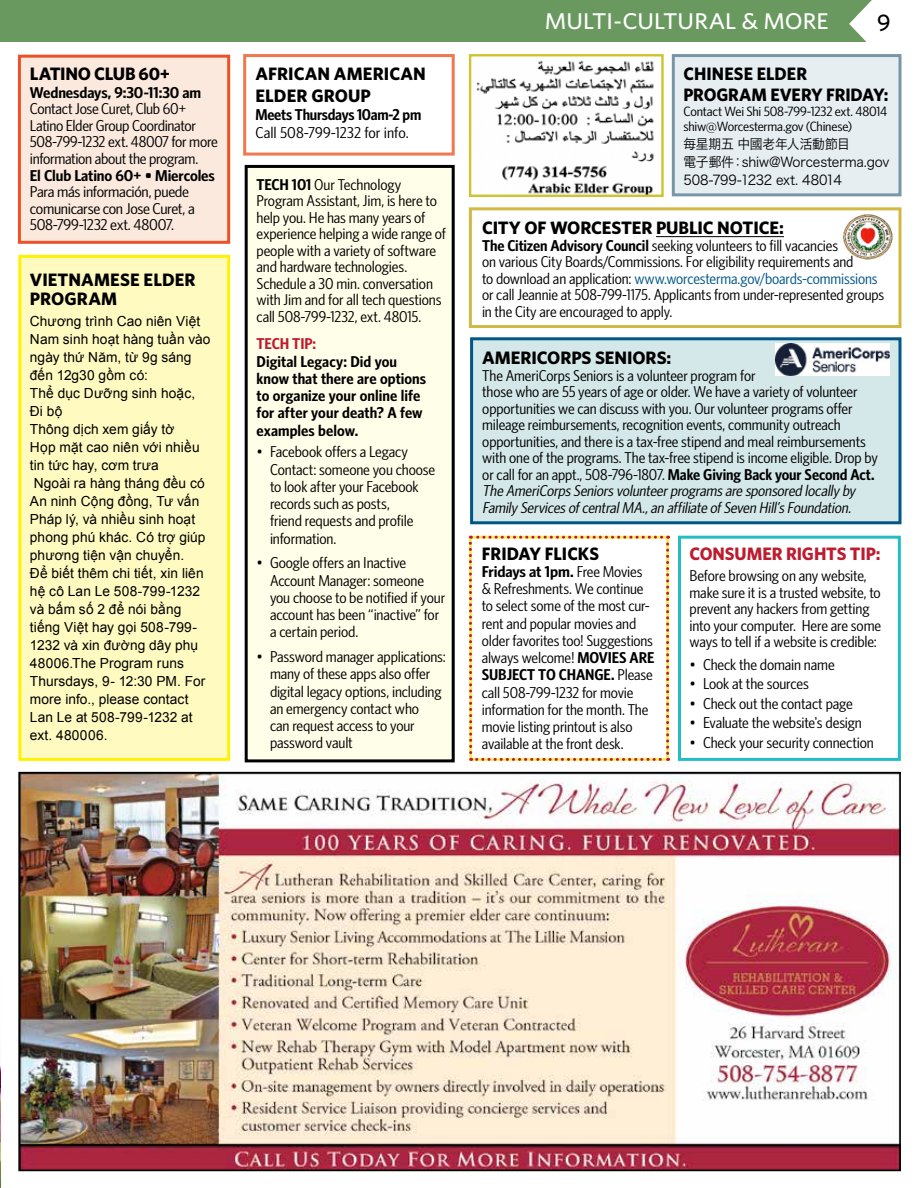
<style>
.page{position:relative;width:918px;height:1188px;background:#fff}
.page>*{position:absolute;margin:0;border:0;box-sizing:border-box;transform-origin:0 0}
.t1{font:500 24px "Whitney";color:#000}
.t2{font:500 22.8px "Whitney";color:#fff;scale:1.05 1}
.t3{font:700 18px/21.6px "Whitney";color:#000}
.t4{font:700 18px "Whitney";letter-spacing:-.005em;color:#bd1b2e}
.t5{font:700 18px "Whitney";letter-spacing:-.02em;color:#000}
.t6{font:15.75px/16.5px "Whitney Condensed";letter-spacing:-.01em;color:#000;scale:1.11 1}
.t7{font:15.75px/17.2px "Whitney Condensed";letter-spacing:-.01em;color:#000;scale:1.12 1}
.t8{font:15.75px/16.5px "Whitney Condensed";letter-spacing:-.01em;color:#000;scale:1.13 1}
.t9{font:600 15.75px/17.2px "Whitney Condensed";color:#000;scale:1.13 1}
.t10{font:15.75px/16.5px "Whitney Condensed";letter-spacing:-.01em;color:#000;scale:1.16 1}
.t11{font:600 15.75px "Whitney Condensed";color:#000;scale:1.15 1}
.t12{font:15.75px "Whitney Condensed";letter-spacing:-.01em;color:#000;scale:1.15 1}
.t13{font:600 15.75px "Whitney Condensed";color:#000;scale:1.11 1}
.t14{font:600 15.75px "Whitney Condensed";letter-spacing:-.005em;color:#bd1b2e;scale:1.13 1}
.t15{font:13.8px/18px "Arial";letter-spacing:.005em;color:#000}
.t16{font:13.5px/15px "Whitney Condensed";letter-spacing:-.015em;color:#000;scale:1.18 1}
.t17{font:13.5px/18px "Hira Kaku Pro W3";letter-spacing:-.015em;color:#000;scale:.95 1}
.s1{font-weight:600}
.s2{color:#005687}
.s3{font-style:italic}
</style>
<div class="page">
<div style="left:0;top:0;width:918px;height:42px;background:#6a995f"></div>
<svg style="left:849px;top:0;width:69px;height:42px;background:#e8efe7"></svg>
<img style="left:0;top:1065px;width:1px;height:123px">
<div style="left:243px;top:54px;width:212px;height:102px;border:3px solid #f0784e"></div>
<img style="left:468px;top:56px;width:186px;height:141px">
<div style="left:469px;top:54px;width:195px;height:143px;border:2px solid #cec42f"></div>
<div style="left:18px;top:55px;width:212px;height:189px;background:#fae9dc;border:3px solid #ec5129"></div>
<img style="left:21px;top:775px;width:877px;height:393px">
<div style="left:18px;top:772px;width:883px;height:399px;border:2px solid #000"></div>
<div style="left:246px;top:168px;width:209px;height:591px;background:#fffee8"></div>
<div style="left:245px;top:165px;width:210px;height:597px;border:3px solid #000"></div>
<div style="left:18px;top:255px;width:212px;height:506px;background:#fffac0;border:3px solid #fff200"></div>
<div style="left:672px;top:54px;width:230px;height:142px;background:#e7eef1;border:3px solid #7896a5"></div>
<div style="left:469px;top:207px;width:433px;height:121px;background:#fff;border:3px solid #d1b946"></div>
<hr style="left:656px;top:236px;width:128px;height:1px;background:#000">
<img style="left:843px;top:214px;width:50px;height:46px">
<div style="left:470px;top:337px;width:432px;height:187px;background:#d4e7e9;border:3px solid #005687"></div>
<img style="left:775px;top:344px;width:115px;height:32px">
<div style="left:678px;top:536px;width:223px;height:225px;border:3px solid #24bdc3"></div>
<svg style="left:469px;top:536px;width:200px;height:225px"></svg>
<p class="t5" style="left:30px;top:63px;width:142px">LATINO CLUB 60+</p>
<p class="t11" style="left:30px;top:83px;width:150px">Wednesdays, 9:30-11:30 am</p>
<p class="t8" style="left:30px;top:100px;width:168px">Contact Jose Curet, Club 60+<br>Latino Elder Group Coordinator<br>508-799-1232 ext. 48007 for more information about the program.</p>
<p class="t11" style="left:30px;top:166px;width:162px">El Club Latino 60+ • Miercoles</p>
<p class="t10" style="left:30px;top:183px;width:144px">Para más información, puede comunicarse con Jose Curet, a<br>508-799-1232 ext. 48007.</p>
<p class="t3" style="left:30px;top:269px;width:167px;line-height:19.5px">VIETNAMESE ELDER<br>PROGRAM</p>
<p class="t15" style="left:30px;top:313px;width:182px">Chương trình Cao niên Việt<br>Nam sinh hoạt hàng tuần vào ngày thứ Năm, từ 9g sáng đến 12g30 gồm có:<br>Thể dục Dưỡng sinh hoặc,<br>Đi bộ<br>Thông dịch xem giấy tờ<br>Họp mặt cao niên với nhiều tin tức hay, cơm trưa<br>Ngoài ra hàng tháng đều có<br>An ninh Cộng đồng, Tư vấn<br>Pháp lý, và nhiều sinh hoạt phong phú khác. Có trợ giúp phương tiện vận chuyển.<br>Để biết thêm chi tiết, xin liên hệ cô Lan Le 508-799-1232 và bấm số 2 để nói bằng tiếng Việt hay gọi 508-799-<br>1232 và xin đường dây phụ<br>48006.The Program runs<br>Thursdays, 9- 12:30 PM. For more info., please contact<br>Lan Le at 508-799-1232 at ext. 480006.</p>
<p class="t3" style="left:255px;top:63px;width:172px">AFRICAN AMERICAN<br>ELDER GROUP</p>
<p class="t13" style="left:255px;top:105px;width:151px">Meets Thursdays 10am-2 pm</p>
<p class="t12" style="left:255px;top:124px;width:135px">Call 508-799-1232 for info.</p>
<p class="t7" style="left:257px;top:176px;width:171px;line-height:16.5px"><span class="s1">TECH 101</span> Our Technology<br>Program Assistant, Jim, is here to help you. He has many years of experience helping a wide range of people with a variety of software and hardware technologies.<br>Schedule a 30 min. conversation with Jim and for all tech questions call 508-799-1232, ext. 48015.</p>
<p class="t14" style="left:257px;top:335px;width:54px">TECH TIP:</p>
<p class="t9" style="left:257px;top:352px;width:152px">Digital Legacy: Did you know that there are options to organize your online life for after your death? A few examples below.</p>
<p class="t7" style="left:270px;top:443px;width:149px;text-indent:-13px">• Facebook offers a Legacy<br>Contact: someone you choose to look after your Facebook records such as posts,<br>friend requests and profile information.</p>
<p class="t7" style="left:270px;top:554px;width:158px;text-indent:-13px">• Google offers an Inactive<br>Account Manager: someone you choose to be notified if your account has been “inactive” for a certain period.</p>
<p class="t7" style="left:270px;top:648px;width:159px;text-indent:-13px">• Password manager applications: many of these apps also offer digital legacy options, including an emergency contact who<br>can request access to your password vault</p>
<h2 class="t2" style="left:545px;top:7px;width:272px">MULTI-CULTURAL &amp; MORE</h2>
<h1 class="t1" style="left:877px;top:8px;width:15px">9</h1>
<p class="t3" style="left:684px;top:62px;width:206px">CHINESE ELDER<br>PROGRAM EVERY FRIDAY:</p>
<p class="t16" style="left:684px;top:104px;width:174px">Contact Wei Shi 508-799-1232 ext. 48014 shiw@Worcesterma.gov (Chinese)</p>
<p class="t17" style="left:684px;top:134px;width:218px">每星期五 中國老年人活動節目<br>電子郵件：shiw@Worcesterma.gov<br>508-799-1232 ext. 48014</p>
<p class="t3" style="left:482px;top:217px;width:303px">CITY OF WORCESTER PUBLIC NOTICE:</p>
<p class="t6" style="left:482px;top:237px;width:364px"><span class="s1">The Citizen Advisory Council</span> seeking volunteers to fill vacancies<br>on various City Boards/Commissions. For eligibility requirements and<br>to download an application: <span class="s2">www.worcesterma.gov/boards-commissions </span>or call Jeannie at 508-799-1175. Applicants from under-represented groups in the City are encouraged to apply.</p>
<p class="t3" style="left:482px;top:346px;width:191px">AMERICORPS SENIORS:</p>
<p class="t6" style="left:482px;top:367px;width:358px">The AmeriCorps Seniors is a volunteer program for<br>those who are 55 years of age or older. We have a variety of volunteer opportunities we can discuss with you. Our volunteer programs offer mileage reimbursements, recognition events, community outreach opportunities, and there is a tax-free stipend and meal reimbursements with one of the programs. The tax-free stipend is income eligible. Drop by or call for an appt., 508-796-1807. <span class="s1">Make Giving Back your Second Act.<br></span><span class="s3">The AmeriCorpsSeniorsvolunteerprogramsare sponsored locally by Family ServicesofcentralMA.,an affiliate ofSeven Hill’sFoundation.</span></p>
<p class="t4" style="left:690px;top:542px;width:192px">CONSUMER RIGHTS TIP:</p>
<p class="t7" style="left:690px;top:567px;width:173px;line-height:16.5px">Before browsing on any website, make sure it is a trusted website, to prevent any hackers from getting into your computer. Here are some ways to tell if a website is credible:</p>
<p class="t7" style="left:690px;top:655px;width:131px">• Check the domain name</p>
<p class="t7" style="left:690px;top:675px;width:108px">• Look at the sources</p>
<p class="t7" style="left:690px;top:694px;width:147px">• Check out the contact page</p>
<p class="t7" style="left:690px;top:714px;width:155px">• Evaluate the website's design</p>
<p class="t7" style="left:690px;top:733px;width:166px">• Check your security connection</p>
<p class="t3" style="left:482px;top:542px;width:119px">FRIDAY FLICKS</p>
<p class="t6" style="left:482px;top:563px;width:157px;line-height:17.2px"><span class="s1">Fridays at 1pm.</span> Free Movies &amp; Refreshments. We continue to select some of the most cur&shy;rent and popular movies and older favorites too! Suggestions always welcome! <span class="s1">MOVIES ARE<br>SUBJECT TO CHANGE.</span> Please call 508-799-1232 for movie information for the month. The movie listing printout is also available at the front desk.</p>
</div>
